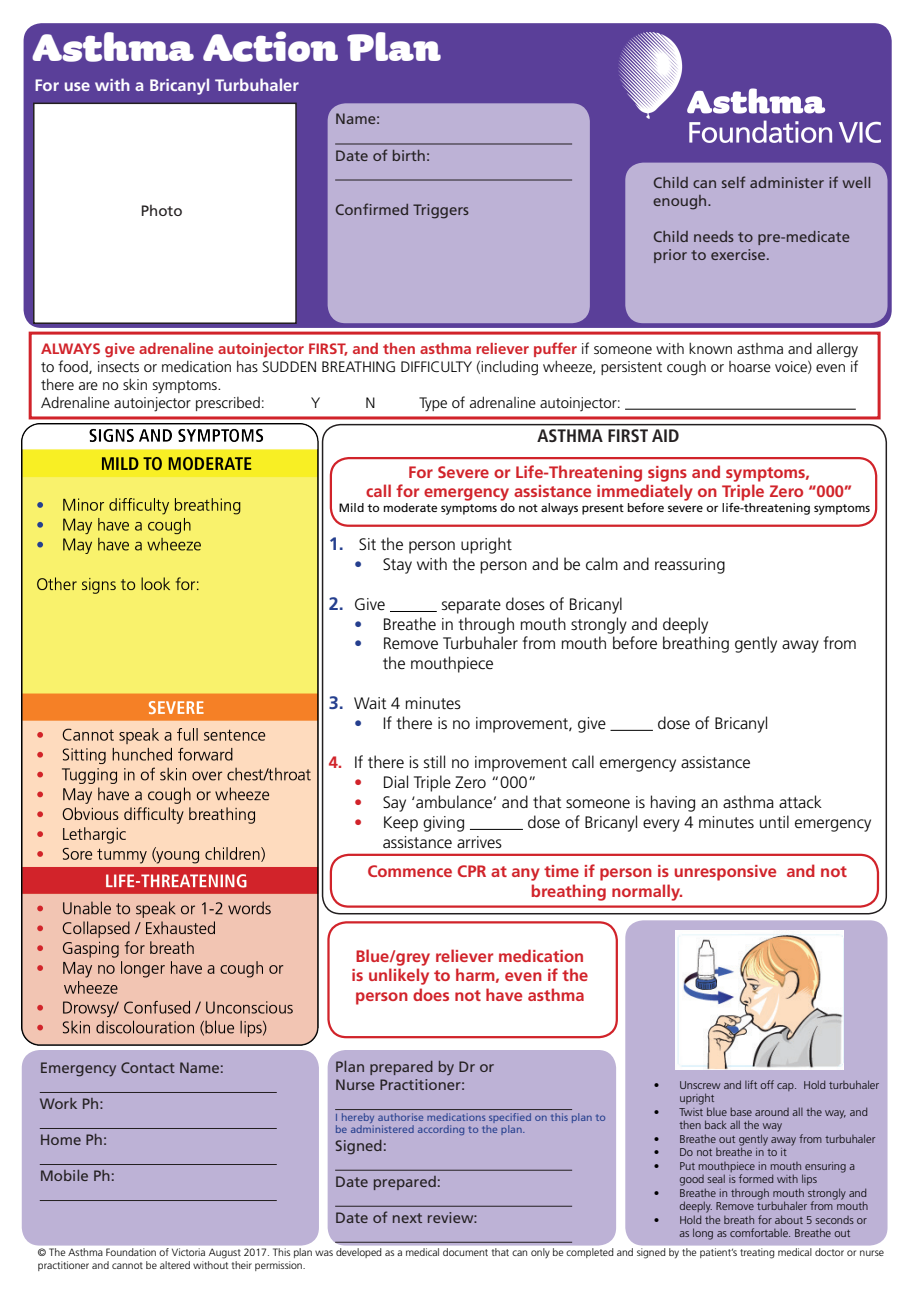
<style>
.page{position:relative;width:919px;height:1289px;background:#fff}
.page>*{position:absolute;margin:0;border:0;box-sizing:border-box;transform-origin:0 0}
.t1{font:900 45px "Sauna";color:#fff}
.t2{font:700 condensed 18px "Frutiger LT Std";color:#231f20}
.t3{font:300 16.5px/19.8px "Frutiger LT Std";color:#000}
.Text{font:700 16.5px/19.8px "Frutiger LT Std";color:#d1232a;text-align:center}
.t4{font:700 16.5px "Frutiger LT Std";color:#fff}
.t5{font:300 15px/18px "Frutiger LT Std";color:#000;text-align:justify}
.t6{font:15px "Frutiger LT Std";color:#231f20}
.t7{font:12px "Frutiger LT Std";color:#000}
.Text-2{font:300 11.25px/13.5px "Frutiger LT Std";color:#000}
.Text-3{font:300 10.5px/12.6px "Frutiger LT Std";color:#000}
.t8{font:10.5px/12px "Frutiger LT Std";color:#253f8e}
.s1{font-weight:700;color:#d1232a}
.s2{font-weight:700;font-size:18px;color:#253f8e}
.s3{color:#253f8e}
.s4{color:#d1232a}
</style>
<div class="page">
<div style="left:625px;top:920px;width:262px;height:325px;background:#bdb2d6;border-radius:18px"></div>
<div style="left:24px;top:23px;width:867px;height:305px;background:#5a3f99;border-radius:18px"></div>
<div style="left:34px;top:103px;width:262px;height:220px;background:#fff"></div>
<div style="left:33px;top:103px;width:264px;height:221px;border:2px solid #231f20"></div>
<div style="left:327px;top:103px;width:263px;height:220px;background:#bdb2d6;border-radius:18px"></div>
<img style="left:618px;top:32px;width:262px;height:111px">
<div style="left:29px;top:331px;width:851px;height:88px;background:#fff;border:3px solid #d1232a"></div>
<hr style="left:625px;top:409px;width:230px;height:1px;background:#000">
<div style="left:625px;top:163px;width:262px;height:160px;background:#bdb2d6;border-radius:18px"></div>
<hr style="left:335px;top:144px;width:237px;height:1px;background:#231f20">
<hr style="left:335px;top:180px;width:237px;height:1px;background:#231f20">
<hr style="left:390px;top:611px;width:47px;height:1px;background:#000">
<hr style="left:610px;top:730px;width:43px;height:1px;background:#000">
<hr style="left:470px;top:829px;width:53px;height:1px;background:#000">
<div style="left:322px;top:424px;width:565px;height:490px;border:2px solid #231f20;border-radius:18px"></div>
<div style="left:22px;top:1049px;width:297px;height:196px;background:#bdb2d6;border-radius:18px"></div>
<hr style="left:40px;top:1092px;width:237px;height:1px;background:#231f20">
<hr style="left:40px;top:1128px;width:237px;height:1px;background:#231f20">
<hr style="left:40px;top:1164px;width:237px;height:1px;background:#231f20">
<hr style="left:40px;top:1200px;width:237px;height:1px;background:#231f20">
<div style="left:327px;top:1049px;width:289px;height:196px;background:#bdb2d6;border-radius:18px"></div>
<hr style="left:335px;top:1109px;width:237px;height:1px;background:#231f20">
<hr style="left:335px;top:1169px;width:237px;height:1px;background:#231f20">
<hr style="left:335px;top:1205px;width:237px;height:1px;background:#231f20">
<hr style="left:335px;top:1241px;width:237px;height:1px;background:#231f20">
<div style="left:330px;top:853px;width:549px;height:54px;border:2px solid #d1232a;border-radius:18px"></div>
<div style="left:330px;top:457px;width:547px;height:70px;border:2px solid #d1232a;border-radius:18px"></div>
<div style="left:327px;top:921px;width:291px;height:117px;border:2px solid #d1232a;border-radius:18px"></div>
<img style="left:22px;top:424px;width:297px;height:621px">
<img style="left:675px;top:930px;width:168px;height:139px">
<p class="t1" style="left:33px;top:20px;width:409px">Asthma Action Plan</p>
<p class="t4" style="left:34px;top:76px;width:266px">For use with a Bricanyl Turbuhaler</p>
<p class="t6" style="left:141px;top:202px;width:43px">Photo</p>
<p class="t6" style="left:335px;top:110px;width:47px">Name:</p>
<p class="t6" style="left:335px;top:146px;width:97px">Date of birth:</p>
<p class="t6" style="left:335px;top:200px;width:135px">Confirmed Triggers</p>
<p class="t6" style="left:653px;top:173px;width:220px">Child can self administer if well</p>
<p class="t6" style="left:653px;top:191px;width:60px">enough.</p>
<p class="t6" style="left:653px;top:227px;width:198px">Child needs to pre-medicate</p>
<p class="t6" style="left:653px;top:245px;width:118px">prior to exercise.</p>
<p class="t5" style="left:41px;top:340px;width:818px"><span class="s1">ALWAYS give adrenaline autoinjector FIRST, and then asthma reliever puffer</span> if someone with known asthma and allergy to food, insects or medication has SUDDEN BREATHING DIFFICULTY (including wheeze, persistent cough or hoarse voice) even if there are no skin symptoms.</p>
<p class="t5" style="left:41px;top:394px;width:225px">Adrenaline autoinjector prescribed:</p>
<p class="t5" style="left:311px;top:394px;width:11px">Y</p>
<p class="t5" style="left:365px;top:394px;width:12px">N</p>
<p class="t5" style="left:419px;top:394px;width:203px">Type of adrenaline autoinjector:</p>
<p class="t2" style="left:537px;top:425px;width:144px">ASTHMA FIRST AID</p>
<p class="Text" style="left:408px;top:462px;width:403px">For Severe or Life-Threatening signs and symptoms,</p>
<p class="Text" style="left:366px;top:482px;width:487px">call for emergency assistance immediately on Triple Zero “000”</p>
<p class="t7" style="left:339px;top:500px;width:532px">Mild to moderate symptoms do not always present before severe or life-threatening symptoms</p>
<p class="t3" style="left:329px;top:535px;width:185px"><span class="s2">1.</span> Sit the person upright</p>
<p class="t3" style="left:354px;top:555px;width:373px"><span class="s3">•</span> Stay with the person and be calm and reassuring</p>
<p class="t3" style="left:329px;top:594px;width:58px"><span class="s2">2.</span> Give</p>
<p class="t3" style="left:441px;top:594px;width:183px">separate doses of Bricanyl</p>
<p class="t3" style="left:354px;top:614px;width:356px"><span class="s3">•</span> Breathe in through mouth strongly and deeply</p>
<p class="t3" style="left:382px;top:634px;width:476px;text-indent:-28px"><span class="s3">•</span> Remove Turbuhaler from mouth before breathing gently away from the mouthpiece</p>
<p class="t3" style="left:329px;top:693px;width:134px"><span class="s2">3.</span> Wait 4 minutes</p>
<p class="t3" style="left:354px;top:713px;width:253px"><span class="s3">•</span> If there is no improvement, give</p>
<p class="t3" style="left:657px;top:713px;width:112px">dose of Bricanyl</p>
<p class="t3" style="left:329px;top:753px;width:423px"><span class="s1">4.</span> If there is still no improvement call emergency assistance</p>
<p class="t3" style="left:354px;top:772px;width:184px"><span class="s4">•</span> Dial Triple Zero “000”</p>
<p class="t3" style="left:354px;top:792px;width:469px"><span class="s4">•</span> Say ‘ambulance’ and that someone is having an asthma attack</p>
<p class="t3" style="left:354px;top:812px;width:113px"><span class="s4">•</span> Keep giving</p>
<p class="t3" style="left:527px;top:812px;width:345px">dose of Bricanyl every 4 minutes until emergency</p>
<p class="t3" style="left:382px;top:832px;width:121px">assistance arrives</p>
<p class="Text" style="left:367px;top:861px;width:481px">Commence CPR at any time if person is unresponsive and not breathing normally.</p>
<p class="t6" style="left:40px;top:1058px;width:186px">Emergency Contact Name:</p>
<p class="t6" style="left:40px;top:1094px;width:65px">Work Ph:</p>
<p class="t6" style="left:40px;top:1130px;width:69px">Home Ph:</p>
<p class="t6" style="left:40px;top:1166px;width:77px">Mobile Ph:</p>
<p class="Text" style="left:351px;top:945px;width:238px;text-align:left">Blue/grey reliever medication is unlikely to harm, even if the person does not have asthma</p>
<p class="t6" style="left:335px;top:1057px;width:161px">Plan prepared by Dr or</p>
<p class="t6" style="left:335px;top:1075px;width:132px">Nurse Practitioner:</p>
<p class="t8" style="left:335px;top:1111px;width:272px">I hereby authorise medications specified on this plan to be administered according to the plan.</p>
<p class="t6" style="left:335px;top:1136px;width:53px">Signed:</p>
<p class="t6" style="left:335px;top:1172px;width:107px">Date prepared:</p>
<p class="t6" style="left:335px;top:1208px;width:144px">Date of next review:</p>
<p class="Text-2" style="left:679px;top:1078px;width:201px;text-indent:-26px">• Unscrew and lift off cap. Hold turbuhaler upright</p>
<p class="Text-2" style="left:679px;top:1105px;width:190px;text-indent:-26px">• Twist blue base around all the way, and then back all the way</p>
<p class="Text-2" style="left:654px;top:1132px;width:223px">• Breathe out gently away from turbuhaler</p>
<p class="Text-2" style="left:654px;top:1145px;width:134px">• Do not breathe in to it</p>
<p class="Text-2" style="left:679px;top:1159px;width:177px;text-indent:-26px">• Put mouthpiece in mouth ensuring a good seal is formed with lips</p>
<p class="Text-2" style="left:654px;top:1186px;width:216px;text-align:right">• Breathe in through mouth strongly and deeply. Remove turbuhaler from mouth</p>
<p class="Text-2" style="left:679px;top:1213px;width:189px;text-indent:-26px">• Hold the breath for about 5 seconds or as long as comfortable. Breathe out</p>
<p class="Text-3" style="left:38px;top:1246px;width:847px">© The Asthma Foundation of Victoria August 2017. This plan was developed as a medical document that can only be completed and signed by the patient’s treating medical doctor or nurse practitioner and cannot be altered without their permission.</p>
</div>
